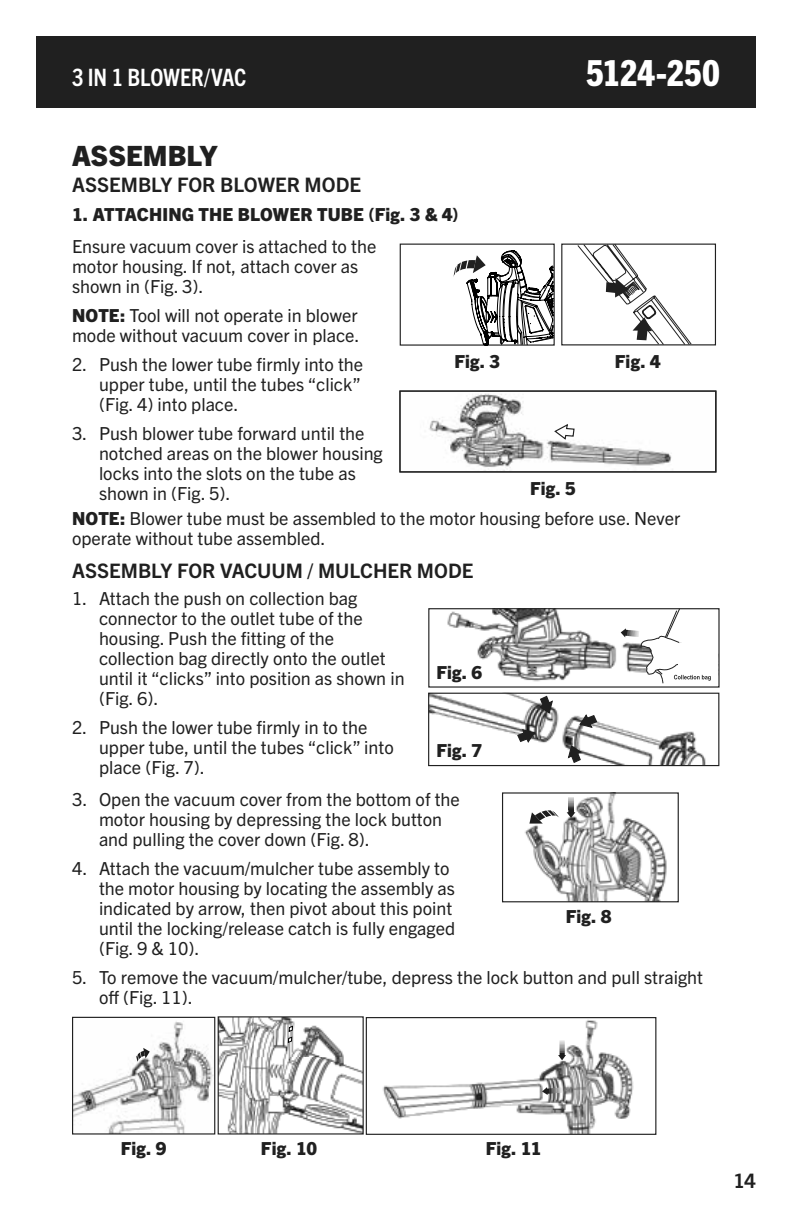
<style>
.page{position:relative;width:792px;height:1224px;background:#fff}
.page>*{position:absolute;margin:0;border:0;box-sizing:border-box;transform-origin:0 0}
.t1{font:800 condensed 36px "Trade Gothic Next LT Pro";letter-spacing:-.005em;color:#fff}
.t2{font:800 28px "Trade Gothic Next LT Pro";color:#202020}
.t3{font:700 condensed 24px "Trade Gothic Next LT Pro";letter-spacing:-.01em;color:#fff}
.t4{font:700 20px "Trade Gothic Next LT Pro";color:#202020}
.t5{font:18px/20px "Trade Gothic Next LT Pro";color:#202020}
.t6{font:800 18px "Trade Gothic Next LT Pro";letter-spacing:.015em;color:#202020}
.s1{font-weight:800}
</style>
<div class="page">
<div style="left:36px;top:36px;width:720px;height:72px;background:#202020"></div>
<div style="left:400px;top:244px;width:155px;height:102px;border:1px solid #202020"></div>
<svg style="left:453px;top:250px;width:100px;height:96px"></svg>
<img style="left:429px;top:393px;width:243px;height:75px">
<div style="left:399px;top:391px;width:318px;height:82px;border:1px solid #202020"></div>
<svg style="left:553px;top:423px;width:22px;height:18px"></svg>
<div style="left:561px;top:244px;width:155px;height:101px;border:1px solid #202020"></div>
<svg style="left:577px;top:244px;width:115px;height:101px"></svg>
<img style="left:447px;top:610px;width:174px;height:72px">
<div style="left:428px;top:608px;width:292px;height:80px;border:1px solid #202020"></div>
<svg style="left:621px;top:608px;width:98px;height:76px"></svg>
<img style="left:430px;top:695px;width:276px;height:69px">
<svg style="left:516px;top:728px;width:20px;height:16px"></svg>
<svg style="left:538px;top:695px;width:16px;height:20px"></svg>
<svg style="left:578px;top:713px;width:20px;height:16px"></svg>
<svg style="left:567px;top:744px;width:16px;height:20px"></svg>
<div style="left:428px;top:693px;width:291px;height:73px;border:1px solid #202020"></div>
<img style="left:524px;top:794px;width:143px;height:106px">
<svg style="left:529px;top:810px;width:31px;height:14px"></svg>
<svg style="left:567px;top:797px;width:8px;height:21px"></svg>
<div style="left:502px;top:792px;width:177px;height:110px;border:1px solid #202020"></div>
<img style="left:74px;top:1021px;width:139px;height:112px">
<svg style="left:136px;top:1048px;width:14px;height:14px"></svg>
<div style="left:72px;top:1017px;width:143px;height:118px;border:1px solid #202020"></div>
<img style="left:220px;top:1018px;width:142px;height:115px">
<svg style="left:288px;top:1026px;width:5px;height:17px"></svg>
<div style="left:218px;top:1016px;width:146px;height:119px;border:1px solid #202020"></div>
<img style="left:382px;top:1020px;width:252px;height:113px">
<svg style="left:542px;top:1087px;width:20px;height:8px"></svg>
<div style="left:366px;top:1017px;width:290px;height:118px;border:1px solid #202020"></div>
<svg style="left:558px;top:1040px;width:8px;height:20px"></svg>
<h3 class="t3" style="left:72px;top:61px;width:176px">3 IN 1 BLOWER/VAC</h3>
<h1 class="t1" style="left:586px;top:48px;width:135px">5124-250</h1>
<h2 class="t2" style="left:72px;top:136px;width:147px">ASSEMBLY</h2>
<p class="t4" style="left:72px;top:170px;width:291px">ASSEMBLY FOR BLOWER MODE</p>
<p class="t6" style="left:72px;top:202px;width:388px">1. ATTACHING THE BLOWER TUBE (Fig. 3 &amp; 4)</p>
<p class="t5" style="left:72px;top:235px;width:306px">Ensure vacuum cover is attached to the motor housing. If not, attach cover as shown in (Fig. 3).</p>
<p class="t5" style="left:72px;top:304px;width:289px"><span class="s1">NOTE:</span> Tool will not operate in blower mode without vacuum cover in place.</p>
<p class="t5" style="left:99px;top:353px;width:266px;text-indent:-27px">2. Push the lower tube firmly into the upper tube, until the tubes “click” (Fig. 4) into place.</p>
<p class="t5" style="left:99px;top:422px;width:285px;text-indent:-27px">3. Push blower tube forward until the notched areas on the blower housing locks into the slots on the tube as shown in (Fig. 5).</p>
<p class="t6" style="left:455px;top:349px;width:47px">Fig. 3</p>
<p class="t6" style="left:530px;top:476px;width:47px">Fig. 5</p>
<p class="t6" style="left:615px;top:349px;width:47px">Fig. 4</p>
<p class="t5" style="left:72px;top:507px;width:610px"><span class="s1">NOTE:</span> Blower tube must be assembled to the motor housing before use. Never operate without tube assembled.</p>
<p class="t4" style="left:72px;top:557px;width:403px">ASSEMBLY FOR VACUUM / MULCHER MODE</p>
<p class="t5" style="left:99px;top:587px;width:307px;text-indent:-27px">1. Attach the push on collection bag connector to the outlet tube of the housing. Push the fitting of the collection bag directly onto the outlet until it “clicks” into position as shown in (Fig. 6).</p>
<p class="t5" style="left:99px;top:716px;width:296px;text-indent:-27px">2. Push the lower tube firmly in to the upper tube, until the tubes “click” into place (Fig. 7).</p>
<p class="t6" style="left:436px;top:660px;width:47px">Fig. 6</p>
<p class="t6" style="left:436px;top:738px;width:47px">Fig. 7</p>
<p class="t5" style="left:99px;top:789px;width:362px;text-indent:-27px">3. Open the vacuum cover from the bottom of the motor housing by depressing the lock button and pulling the cover down (Fig. 8).</p>
<p class="t5" style="left:99px;top:858px;width:358px;text-indent:-27px">4. Attach the vacuum/mulcher tube assembly to the motor housing by locating the assembly as indicated by arrow, then pivot about this point until the locking/release catch is fully engaged (Fig. 9 &amp; 10).</p>
<p class="t6" style="left:566px;top:904px;width:47px">Fig. 8</p>
<p class="t5" style="left:99px;top:967px;width:606px;text-indent:-27px">5. To remove the vacuum/mulcher/tube, depress the lock button and pull straight off (Fig. 11).</p>
<p class="t6" style="left:121px;top:1136px;width:47px">Fig. 9</p>
<p class="t6" style="left:261px;top:1136px;width:58px">Fig. 10</p>
<p class="t6" style="left:486px;top:1136px;width:57px">Fig. 11</p>
<p class="t4" style="left:733px;top:1167px;width:24px">14</p>
</div>
